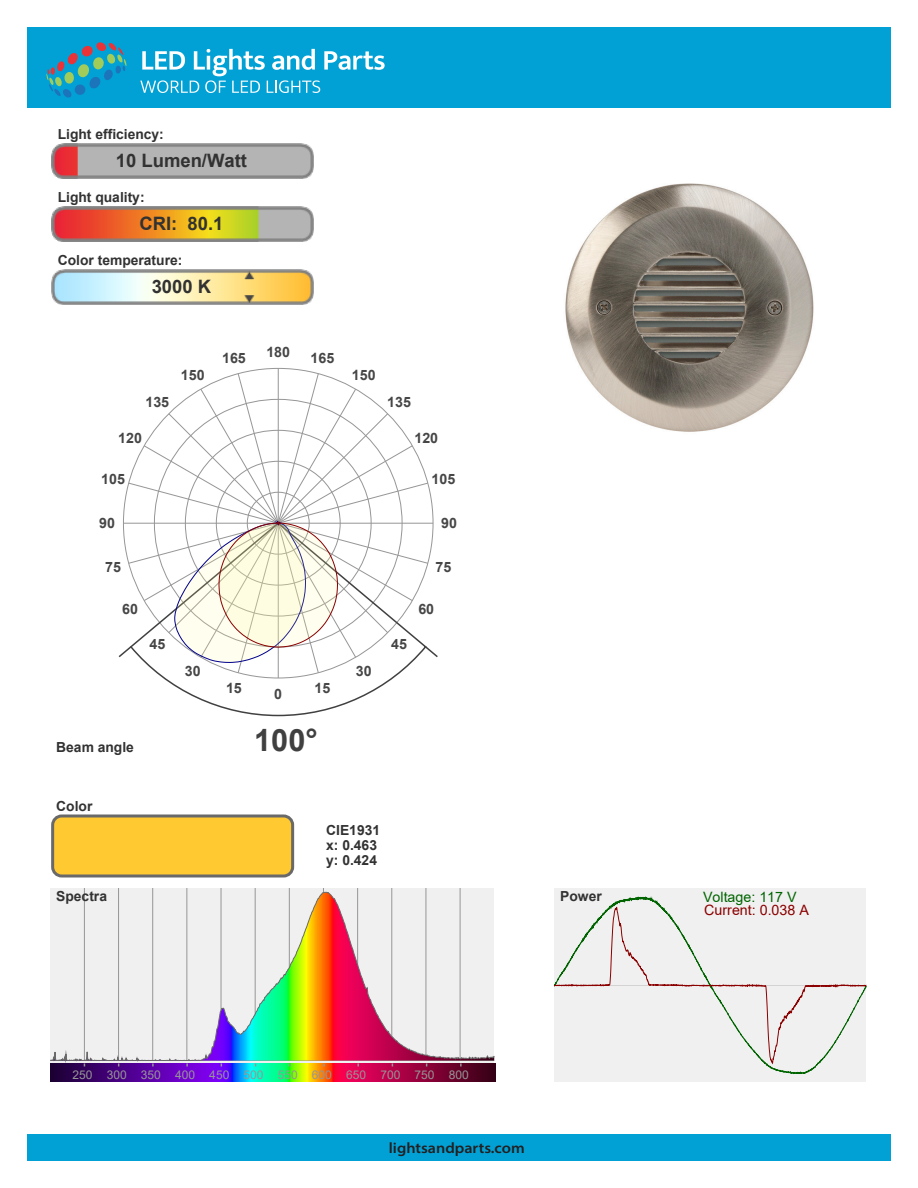
<style>
.page{position:relative;width:918px;height:1188px;background:#fff}
.page>*{position:absolute;margin:0;border:0;box-sizing:border-box;transform-origin:0 0}
.t1{font:700 30.75px "Arial";color:#404040}
.t2{font:700 18.45px "Arial";color:#323232}
.t3{font:15px "Myriad Variable Concept";color:#231f20}
.t4{font:700 14.25px "Arial";color:#464646}
.t5{font:14.25px/13.2px "Arial";color:#8b0000}
.t6{font:700 13.8px/15px "Arial";color:#323232}
.t7{font:12px "Arial";color:#969696}
.s1{color:#006400}
</style>
<div class="page">
<div style="left:27px;top:27px;width:864px;height:81px;background:#01a1d5"></div>
<svg style="left:46px;top:42px;width:81px;height:56px"></svg>
<svg style="left:140px;top:49px;width:245px;height:44px"></svg>
<div style="left:27px;top:1134px;width:864px;height:27px;background:#01a1d5"></div>
<hr style="left:278px;top:368px;width:1px;height:155px;background:#969696">
<svg style="left:158px;top:674px;width:241px;height:43px"></svg>
<svg style="left:118px;top:373px;width:320px;height:301px"></svg>
<img style="left:51px;top:143px;width:262px;height:35px">
<img style="left:51px;top:206px;width:262px;height:36px">
<img style="left:51px;top:269px;width:262px;height:35px">
<div style="left:51px;top:814px;width:243px;height:64px;background:#ffc932;border:3px solid #696969;border-radius:9px"></div>
<div style="left:50px;top:888px;width:444px;height:180px;background:#f0f0f0"></div>
<hr style="left:84px;top:888px;width:1px;height:172px;background:#969696">
<hr style="left:118px;top:888px;width:1px;height:172px;background:#969696">
<hr style="left:152px;top:888px;width:1px;height:172px;background:#969696">
<hr style="left:186px;top:888px;width:1px;height:172px;background:#969696">
<hr style="left:221px;top:888px;width:1px;height:172px;background:#969696">
<hr style="left:255px;top:888px;width:1px;height:172px;background:#969696">
<hr style="left:289px;top:888px;width:1px;height:172px;background:#969696">
<hr style="left:323px;top:888px;width:1px;height:172px;background:#969696">
<hr style="left:357px;top:888px;width:1px;height:172px;background:#969696">
<hr style="left:391px;top:888px;width:1px;height:172px;background:#969696">
<hr style="left:426px;top:888px;width:1px;height:172px;background:#969696">
<hr style="left:460px;top:888px;width:1px;height:172px;background:#969696">
<svg style="left:50px;top:892px;width:445px;height:172px"></svg>
<img style="left:50px;top:1064px;width:446px;height:18px">
<div style="left:554px;top:888px;width:312px;height:194px;background:#f0f0f0"></div>
<svg style="left:609px;top:897px;width:210px;height:177px"></svg>
<svg style="left:553px;top:907px;width:314px;height:157px"></svg>
<img style="left:565px;top:183px;width:249px;height:249px">
<p class="t6" style="left:58px;top:126px;width:108px">Light efficiency:</p>
<p class="t2" style="left:116px;top:148px;width:133px">10 Lumen/Watt</p>
<p class="t6" style="left:58px;top:189px;width:88px">Light quality:</p>
<p class="t2" style="left:139px;top:211px;width:86px">CRI: 80.1</p>
<p class="t6" style="left:58px;top:252px;width:126px">Color temperature:</p>
<p class="t2" style="left:152px;top:274px;width:61px">3000 K</p>
<p class="t4" style="left:145px;top:392px;width:25px">135</p>
<p class="t4" style="left:118px;top:427px;width:25px">120</p>
<p class="t4" style="left:101px;top:469px;width:25px">105</p>
<p class="t4" style="left:181px;top:365px;width:25px">150</p>
<p class="t4" style="left:99px;top:513px;width:17px">90</p>
<p class="t4" style="left:105px;top:557px;width:17px">75</p>
<p class="t4" style="left:122px;top:598px;width:17px">60</p>
<p class="t4" style="left:149px;top:634px;width:17px">45</p>
<p class="t4" style="left:185px;top:661px;width:17px">30</p>
<p class="t6" style="left:56px;top:740px;width:79px">Beam angle</p>
<p class="t6" style="left:56px;top:798px;width:38px">Color</p>
<p class="t4" style="left:222px;top:348px;width:25px">165</p>
<p class="t4" style="left:266px;top:342px;width:25px">180</p>
<p class="t4" style="left:311px;top:348px;width:25px">165</p>
<p class="t4" style="left:226px;top:678px;width:17px">15</p>
<p class="t4" style="left:274px;top:684px;width:9px">0</p>
<p class="t4" style="left:315px;top:678px;width:17px">15</p>
<p class="t1" style="left:254px;top:718px;width:65px">100°</p>
<p class="t4" style="left:352px;top:365px;width:25px">150</p>
<p class="t4" style="left:356px;top:661px;width:17px">30</p>
<p class="t4" style="left:387px;top:392px;width:25px">135</p>
<p class="t4" style="left:414px;top:427px;width:25px">120</p>
<p class="t4" style="left:432px;top:469px;width:25px">105</p>
<p class="t4" style="left:441px;top:513px;width:17px">90</p>
<p class="t4" style="left:435px;top:557px;width:17px">75</p>
<p class="t4" style="left:418px;top:598px;width:17px">60</p>
<p class="t4" style="left:391px;top:634px;width:17px">45</p>
<p class="t6" style="left:326px;top:822px;width:55px">CIE1931 x: 0.463 y: 0.424</p>
<p class="t6" style="left:56px;top:888px;width:52px">Spectra</p>
<p class="t6" style="left:560px;top:888px;width:43px">Power</p>
<p class="t5" style="left:703px;top:890px;width:107px"><span class="s1">Voltage: 117 V<br></span>Current: 0.038 A</p>
<p class="t7" style="left:72px;top:1066px;width:398px">250 300 350 400 450 500 550 600 650 700 750 800</p>
<p class="t3" style="left:389px;top:1139px;width:138px">lightsandparts.com</p>
</div>
